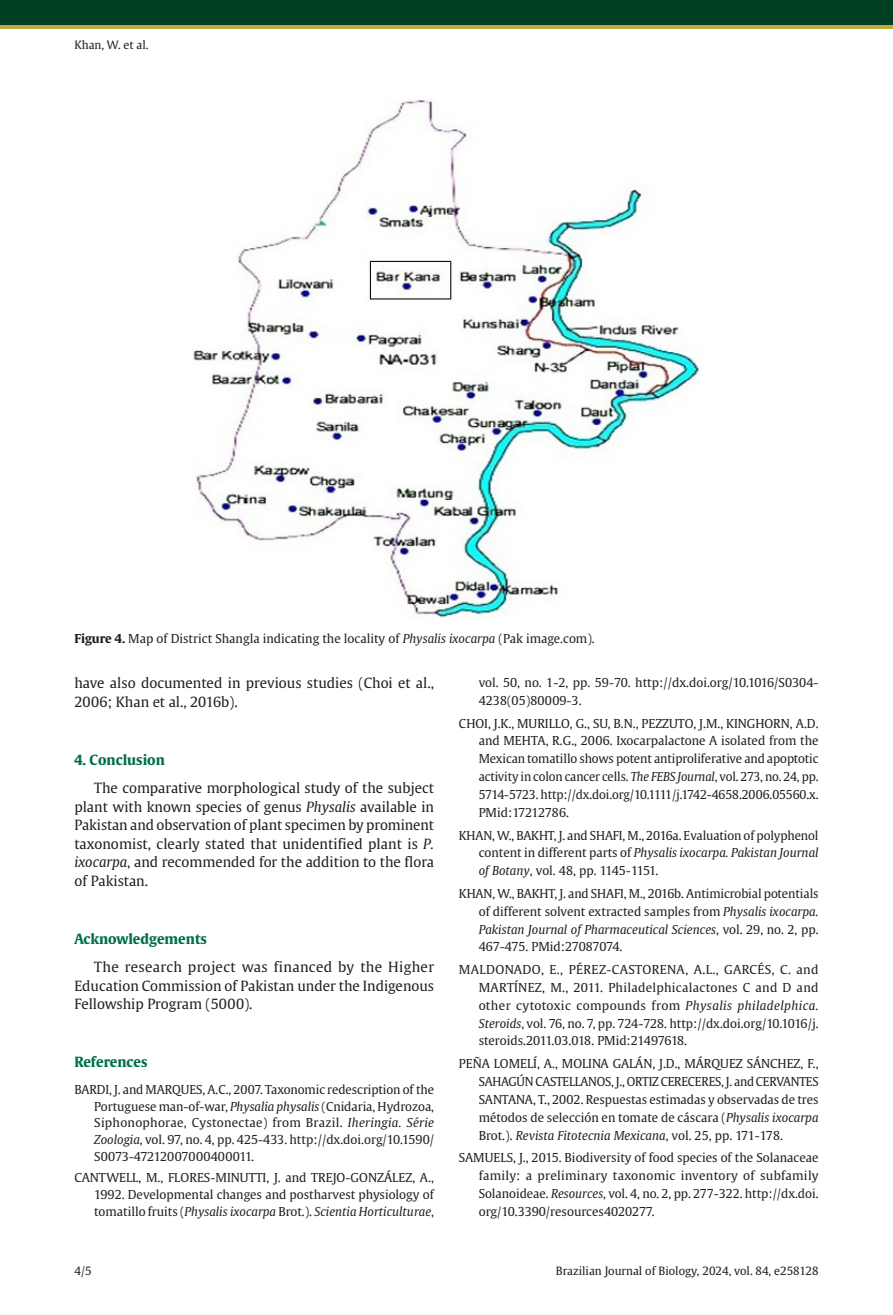
<style>
.page{position:relative;width:893px;height:1315px;background:#fff}
.page>*{position:absolute;margin:0;border:0;box-sizing:border-box;transform-origin:0 0}
.Paragraph{font:14px/18.4px "Gulliver";color:#231f20}
.Acknowledgment{font:14px/18.4px "Gulliver";color:#231f20;text-align:justify}
.AcknowledgmentHead{font:700 14px "Gulliver";color:#016f45}
.Heading1{font:700 14px "Gulliver";color:#016f45}
.ReferenceHead{font:700 14px "Gulliver";color:#016f45}
.Reference{font:12.25px/17.8px "Gulliver";color:#231f20;text-align:justify}
.FigureCaption{font:12.25px "Gulliver";color:#231f20}
.t1{font:11.38px "Gulliver";color:#231f20}
.s1{font-weight:700}
.s2{font-style:italic}
</style>
<div class="page">
<div style="left:0;top:12px;width:893px;height:17px;background:#beab3f"></div>
<div style="left:0;top:0;width:893px;height:25px;background:#003f22"></div>
<img style="left:193px;top:99px;width:509px;height:519px">
<p class="t1" style="left:74px;top:37px;width:76px">Khan, W. et al.</p>
<p class="FigureCaption" style="left:74px;top:631px;width:522px"><span class="s1">Figure 4.</span> Map of District Shangla indicating the locality of <span class="s2">Physalis ixocarpa</span> (Pak image.com).</p>
<p class="Paragraph" style="left:74px;top:674px;width:361px">have also documented in previous studies (Choi et al.,<br>2006; Khan et al., 2016b).</p>
<p class="Heading1" style="left:74px;top:751px;width:92px">4. Conclusion</p>
<p class="Paragraph" style="left:74px;top:779px;width:361px;text-align:justify;text-indent:20px">The comparative morphological study of the subject plant with known species of genus <span class="s2">Physalis</span> available in Pakistan and observation of plant specimen by prominent taxonomist, clearly stated that unidentified plant is <span class="s2">P. ixocarpa</span>, and recommended for the addition to the flora of Pakistan.</p>
<p class="AcknowledgmentHead" style="left:74px;top:929px;width:134px">Acknowledgements</p>
<p class="Acknowledgment" style="left:74px;top:958px;width:361px;text-indent:20px">The research project was financed by the Higher Education Commission of Pakistan under the Indigenous Fellowship Program (5000).</p>
<p class="ReferenceHead" style="left:74px;top:1053px;width:75px">References</p>
<p class="Reference" style="left:94px;top:1081px;width:341px;line-height:16.6px;text-indent:-20px">BARDI, J. and MARQUES, A.C., 2007. Taxonomic redescription of the Portuguese man-of-war, <span class="s2">Physalia physalis</span> (Cnidaria, Hydrozoa, Siphonophorae, Cystonectae) from Brazil. <span class="s2">Iheringia. Série Zoologia</span>, vol. 97, no. 4, pp. 425-433. http://dx.doi.org/10.1590/ S0073-47212007000400011.</p>
<p class="Reference" style="left:94px;top:1169px;width:341px;line-height:16.6px;text-indent:-20px">CANTWELL, M., FLORES-MINUTTI, J. and TREJO-GONZÁLEZ, A., 1992. Developmental changes and postharvest physiology of tomatillo fruits (<span class="s2">Physalis ixocarpa</span> Brot.). <span class="s2">Scientia Horticulturae</span>,</p>
<p class="Reference" style="left:479px;top:673px;width:341px">vol. 50, no. 1-2, pp. 59-70. http://dx.doi.org/10.1016/S0304-<br>4238(05)80009-3.</p>
<p class="Reference" style="left:479px;top:714px;width:341px;text-indent:-20px">CHOI, J.K., MURILLO, G., SU, B.N., PEZZUTO, J.M., KINGHORN, A.D. and MEHTA, R.G., 2006. Ixocarpalactone A isolated from the Mexican tomatillo shows potent antiproliferative and apoptotic activity in colon cancer cells. <span class="s2">The FEBS Journal</span>, vol. 273, no. 24, pp.<br>5714-5723. http://dx.doi.org/10.1111/j.1742-4658.2006.05560.x.<br>PMid:17212786.</p>
<p class="Reference" style="left:479px;top:826px;width:341px;text-indent:-20px">KHAN, W., BAKHT, J. and SHAFI, M., 2016a. Evaluation of polyphenol content in different parts of <span class="s2">Physalis ixocarpa. Pakistan Journal of Botany</span>, vol. 48, pp. 1145-1151.</p>
<p class="Reference" style="left:479px;top:884px;width:341px;text-indent:-20px">KHAN, W., BAKHT, J. and SHAFI, M., 2016b. Antimicrobial potentials of different solvent extracted samples from <span class="s2">Physalis ixocarpa.<br>Pakistan Journal of Pharmaceutical Sciences</span>, vol. 29, no. 2, pp.<br>467-475. PMid:27087074.</p>
<p class="Reference" style="left:479px;top:960px;width:341px;text-indent:-20px">MALDONADO, E., PÉREZ-CASTORENA, A.L., GARCÉS, C. and MARTÍNEZ, M., 2011. Philadelphicalactones C and D and other cytotoxic compounds from <span class="s2">Physalis philadelphica.<br>Steroids</span>, vol. 76, no. 7, pp. 724-728. http://dx.doi.org/10.1016/j. steroids.2011.03.018. PMid:21497618.</p>
<p class="Reference" style="left:479px;top:1054px;width:341px;text-indent:-20px">PEÑA LOMELÍ, A., MOLINA GALÁN, J.D., MÁRQUEZ SÁNCHEZ, F., SAHAGÚN CASTELLANOS, J., ORTIZ CERECERES, J. and CERVANTES SANTANA, T., 2002. Respuestas estimadas y observadas de tres métodos de selección en tomate de cáscara (<span class="s2">Physalis ixocarpa </span>Brot.). <span class="s2">Revista Fitotecnia Mexicana</span>, vol. 25, pp. 171-178.</p>
<p class="Reference" style="left:479px;top:1148px;width:341px;text-indent:-20px">SAMUELS, J., 2015. Biodiversity of food species of the Solanaceae family: a preliminary taxonomic inventory of subfamily Solanoideae. <span class="s2">Resources</span>, vol. 4, no. 2, pp. 277-322. http://dx.doi. org/10.3390/resources4020277.</p>
<p class="t1" style="left:74px;top:1264px;width:19px">4/5</p>
<p class="t1" style="left:556px;top:1264px;width:264px">Brazilian Journal of Biology, 2024, vol. 84, e258128</p>
</div>
